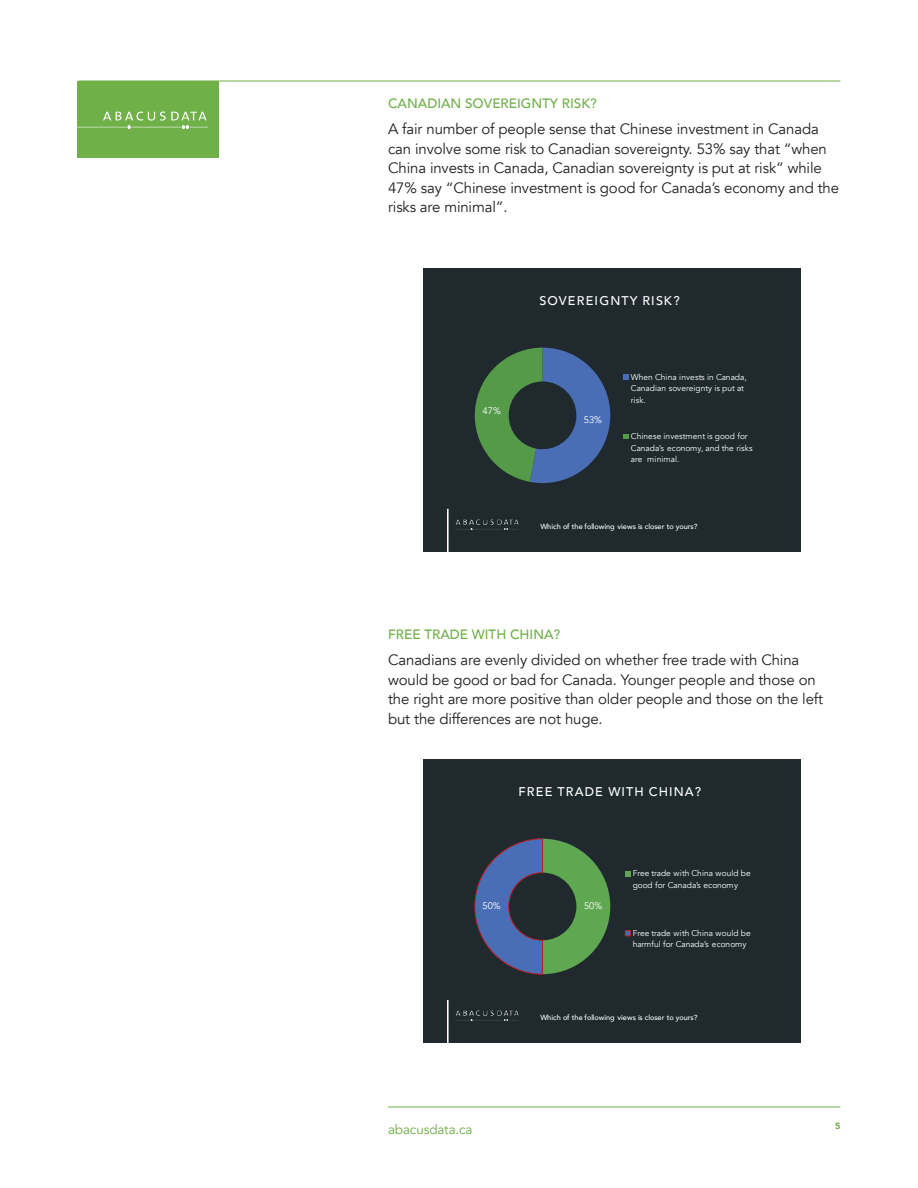
<style>
.page{position:relative;width:918px;height:1188px;background:#fff}
.page>*{position:absolute;margin:0;border:0;box-sizing:border-box;transform-origin:0 0}
.t1{font:15px/19.5px "Avenir";letter-spacing:-.01em;color:#231f20}
.t2{font:500 13.5px "Avenir";color:#6fb048}
.t3{font:13.5px "Avenir";letter-spacing:-.01em;color:#6fb048}
.t4{font:500 12.6px "Avenir";letter-spacing:.095em;color:#fff}
.t5{font:9.45px "Avenir";color:#fff}
.t6{font:900 9px "Avenir";color:#6fb048}
.t7{font:8.4px/11.6px "Avenir";letter-spacing:.005em;color:#fff}
.t8{font:500 7.35px "Avenir";letter-spacing:-.015em;color:#fff}
</style>
<div class="page">
<hr style="left:78px;top:81px;width:762px;height:1px;background:#6fb048">
<hr style="left:388px;top:1107px;width:452px;height:1px;background:#6fb048">
<div style="left:78px;top:81px;width:141px;height:77px;background:#6fb048"></div>
<svg style="left:77px;top:112px;width:131px;height:17px"></svg>
<div style="left:423px;top:269px;width:378px;height:283px;background:#202a2e"></div>
<img style="left:455px;top:519px;width:64px;height:11px">
<hr style="left:447px;top:509px;width:2px;height:43px;background:#fff">
<svg style="left:474px;top:348px;width:136px;height:135px"></svg>
<svg style="left:623px;top:374px;width:6px;height:5px"></svg>
<svg style="left:623px;top:434px;width:6px;height:5px"></svg>
<div style="left:423px;top:760px;width:378px;height:283px;background:#202a2e"></div>
<img style="left:455px;top:1010px;width:64px;height:11px">
<hr style="left:447px;top:1000px;width:2px;height:43px;background:#fff">
<svg style="left:474px;top:838px;width:136px;height:137px"></svg>
<svg style="left:625px;top:871px;width:5px;height:5px"></svg>
<svg style="left:625px;top:930px;width:6px;height:6px"></svg>
<p class="t2" style="left:388px;top:92px;width:210px">CANADIAN SOVEREIGNTY RISK?</p>
<p class="t1" style="left:388px;top:120px;width:452px">A fair number of people sense that Chinese investment in Canada can involve some risk to Canadian sovereignty. 53% say that “when China invests in Canada, Canadian sovereignty is put at risk” while 47% say “Chinese investment is good for Canada’s economy and the risks are minimal”.</p>
<p class="t5" style="left:483px;top:405px;width:20px">47%</p>
<p class="t4" style="left:540px;top:289px;width:142px">SOVEREIGNTY RISK?</p>
<p class="t5" style="left:584px;top:414px;width:20px">53%</p>
<p class="t7" style="left:631px;top:371px;width:117px">When China invests in Canada,<br>Canadian sovereignty is put at risk.</p>
<p class="t7" style="left:631px;top:431px;width:123px">Chinese investment is good for<br>Canada’s economy, and the risks are minimal.</p>
<p class="t8" style="left:540px;top:520px;width:158px">Which of the following views is closer to yours?</p>
<p class="t2" style="left:388px;top:623px;width:174px">FREE TRADE WITH CHINA?</p>
<p class="t1" style="left:388px;top:651px;width:437px">Canadians are evenly divided on whether free trade with China would be good or bad for Canada. Younger people and those on the right are more positive than older people and those on the left but the differences are not huge.</p>
<p class="t4" style="left:519px;top:780px;width:184px">FREE TRADE WITH CHINA?</p>
<p class="t5" style="left:482px;top:901px;width:20px">50%</p>
<p class="t5" style="left:584px;top:901px;width:20px">50%</p>
<p class="t7" style="left:633px;top:868px;width:120px">Free trade with China would be good for Canada’s economy</p>
<p class="t7" style="left:633px;top:927px;width:120px">Free trade with China would be harmful for Canada’s economy</p>
<p class="t3" style="left:388px;top:1122px;width:86px">abacusdata.ca</p>
<p class="t8" style="left:540px;top:1011px;width:158px">Which of the following views is closer to yours?</p>
<p class="t6" style="left:835px;top:1118px;width:7px">5</p>
</div>
